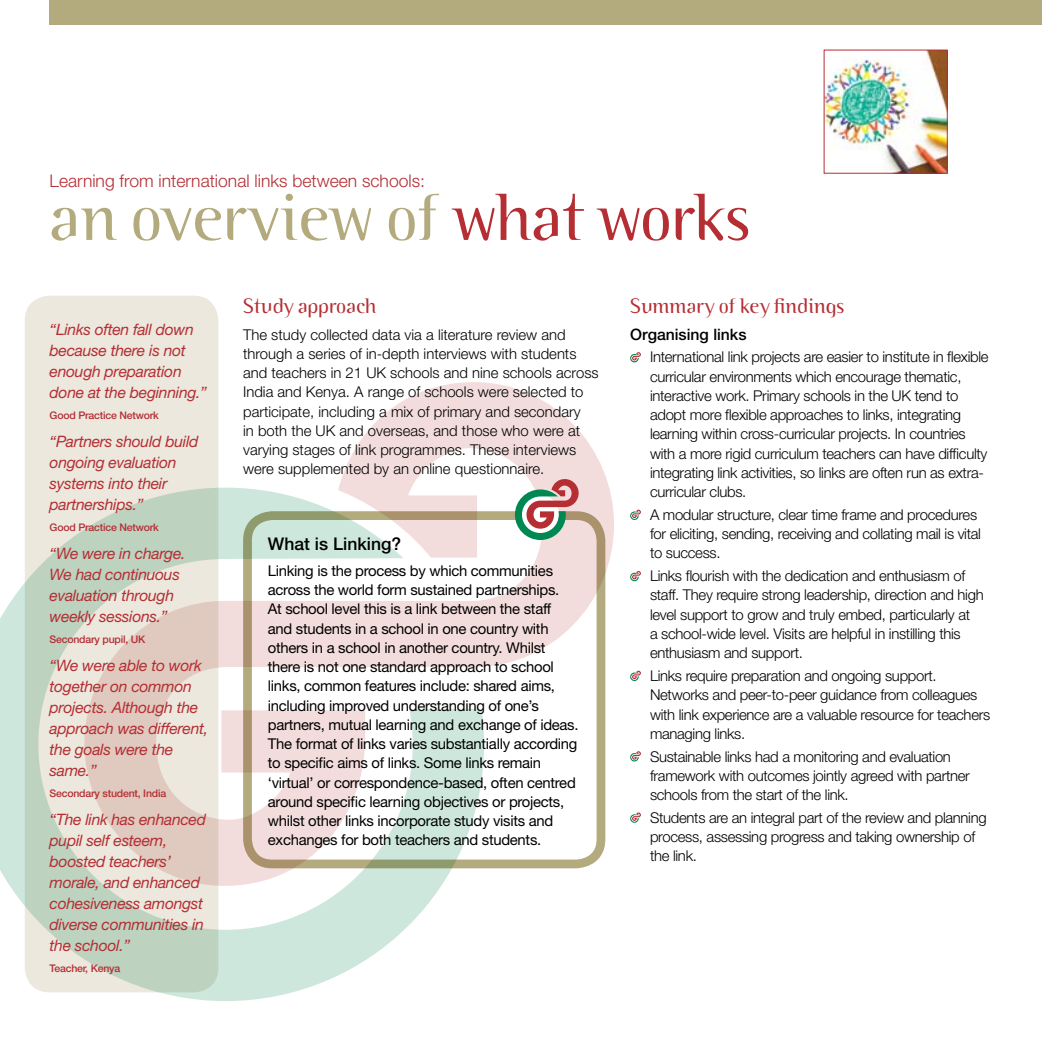
<style>
.page{position:relative;width:1042px;height:1042px;background:#fff}
.page>*{position:absolute;margin:0;border:0;box-sizing:border-box;transform-origin:0 0}
.t1{font:300 66.5px "Binary ITC";letter-spacing:-.005em;color:#b3aa7e}
.t2{font:300 21px "Binary ITC";color:#b42e34}
.t3{font:300 17.5px "Helvetica Neue LT";color:#b42e34}
.t4{font:500 17.5px "Helvetica Neue LT";color:#000}
.t5{font:italic 15.75px/21px "Helvetica Neue LT";letter-spacing:-.02em;color:#b42e34}
.t6{font:500 15.75px "Helvetica Neue LT";color:#000}
.t7{font:300 14.88px/19.2px "Helvetica Neue LT";letter-spacing:-.02em;color:#000}
.t8{font:14.88px/19.2px "Helvetica Neue LT";letter-spacing:-.02em;color:#000}
.t9{font:300 14.88px/19.2px "Helvetica Neue LT";color:#000}
.t10{font:500 10.5px "Helvetica Neue LT";letter-spacing:-.02em;color:#b42e34}
.s1{color:#b42e34}
</style>
<div class="page">
<svg style="left:0;top:582px;width:441px;height:419px;fill:#cde7dd"></svg>
<svg style="left:218px;top:382px;width:396px;height:504px"></svg>
<div style="left:243px;top:511px;width:362px;height:357px;border:9px solid #b3aa7e;border-radius:25px"></div>
<svg style="left:630px;top:352px;width:11px;height:10px"></svg>
<svg style="left:630px;top:509px;width:11px;height:11px"></svg>
<svg style="left:630px;top:571px;width:11px;height:10px"></svg>
<svg style="left:630px;top:670px;width:11px;height:11px"></svg>
<svg style="left:630px;top:751px;width:11px;height:10px"></svg>
<svg style="left:630px;top:812px;width:11px;height:11px"></svg>
<svg style="left:515px;top:479px;width:63px;height:61px"></svg>
<svg style="left:25px;top:296px;width:193px;height:696px;background:#ddddcf"></svg>
<div style="left:50px;top:0;width:992px;height:25px;background:#b3aa7e"></div>
<img style="left:825px;top:52px;width:120px;height:120px">
<div style="left:823px;top:50px;width:124px;height:124px;border:1px solid #b42e34"></div>
<p class="t3" style="left:50px;top:170px;width:377px">Learning from international links between schools:</p>
<h1 class="t1" style="left:50px;top:178px;width:702px">an overview of <span class="s1">what works</span></h1>
<p class="t5" style="left:50px;top:318px;width:159px">“Links often fall down because there is not enough preparation done at the beginning.”</p>
<p class="t10" style="left:50px;top:409px;width:111px">Good Practice Network</p>
<p class="t5" style="left:50px;top:430px;width:150px">“Partners should build ongoing evaluation systems into their partnerships.”</p>
<p class="t10" style="left:50px;top:521px;width:111px">Good Practice Network</p>
<p class="t5" style="left:50px;top:542px;width:137px">“We were in charge.<br>We had continuous evaluation through weekly sessions.”</p>
<p class="t10" style="left:50px;top:633px;width:97px">Secondary pupil, UK</p>
<p class="t5" style="left:50px;top:654px;width:160px">“We were able to work together on common projects. Although the approach was different, the goals were the same.”</p>
<p class="t10" style="left:50px;top:787px;width:118px">Secondary student, India</p>
<p class="t5" style="left:50px;top:808px;width:158px">“The link has enhanced pupil self esteem, boosted teachers’ morale, and enhanced cohesiveness amongst diverse communities in the school.”</p>
<p class="t10" style="left:50px;top:962px;width:72px">Teacher, Kenya</p>
<h2 class="t2" style="left:243px;top:294px;width:135px">Study approach</h2>
<p class="t9" style="left:243px;top:324px;width:357px">The study collected data via a literature review and through a series of in-depth interviews with students and teachers in 21 UK schools and nine schools across India and Kenya. A range of schools were selected to participate, including a mix of primary and secondary<br>in both the UK and overseas, and those who were at varying stages of link programmes. These interviews were supplemented by an online questionnaire.</p>
<p class="t4" style="left:268px;top:533px;width:135px">What is Linking?</p>
<p class="t8" style="left:268px;top:561px;width:312px">Linking is the process by which communities across the world form sustained partnerships.<br>At school level this is a link between the staff and students in a school in one country with others in a school in another country. Whilst there is not one standard approach to school links, common features include: shared aims, including improved understanding of one’s partners, mutual learning and exchange of ideas.<br>The format of links varies substantially according to specific aims of links. Some links remain ‘virtual’ or correspondence-based, often centred around specific learning objectives or projects, whilst other links incorporate study visits and exchanges for both teachers and students.</p>
<h2 class="t2" style="left:630px;top:294px;width:216px">Summary of key findings</h2>
<p class="t6" style="left:630px;top:325px;width:118px">Organising links</p>
<p class="t7" style="left:650px;top:347px;width:340px">International link projects are easier to institute in flexible curricular environments which encourage thematic, interactive work. Primary schools in the UK tend to adopt more flexible approaches to links, integrating learning within cross-curricular projects. In countries with a more rigid curriculum teachers can have difficulty integrating link activities, so links are often run as extra&shy;curricular clubs.</p>
<p class="t7" style="left:650px;top:505px;width:332px">A modular structure, clear time frame and procedures for eliciting, sending, receiving and collating mail is vital to success.</p>
<p class="t7" style="left:650px;top:566px;width:335px">Links flourish with the dedication and enthusiasm of staff. They require strong leadership, direction and high level support to grow and truly embed, particularly at<br>a school-wide level. Visits are helpful in instilling this enthusiasm and support.</p>
<p class="t7" style="left:650px;top:666px;width:342px">Links require preparation and ongoing support.<br>Networks and peer-to-peer guidance from colleagues with link experience are a valuable resource for teachers managing links.</p>
<p class="t7" style="left:650px;top:746px;width:321px">Sustainable links had a monitoring and evaluation framework with outcomes jointly agreed with partner schools from the start of the link.</p>
<p class="t7" style="left:650px;top:807px;width:338px">Students are an integral part of the review and planning process, assessing progress and taking ownership of the link.</p>
</div>
